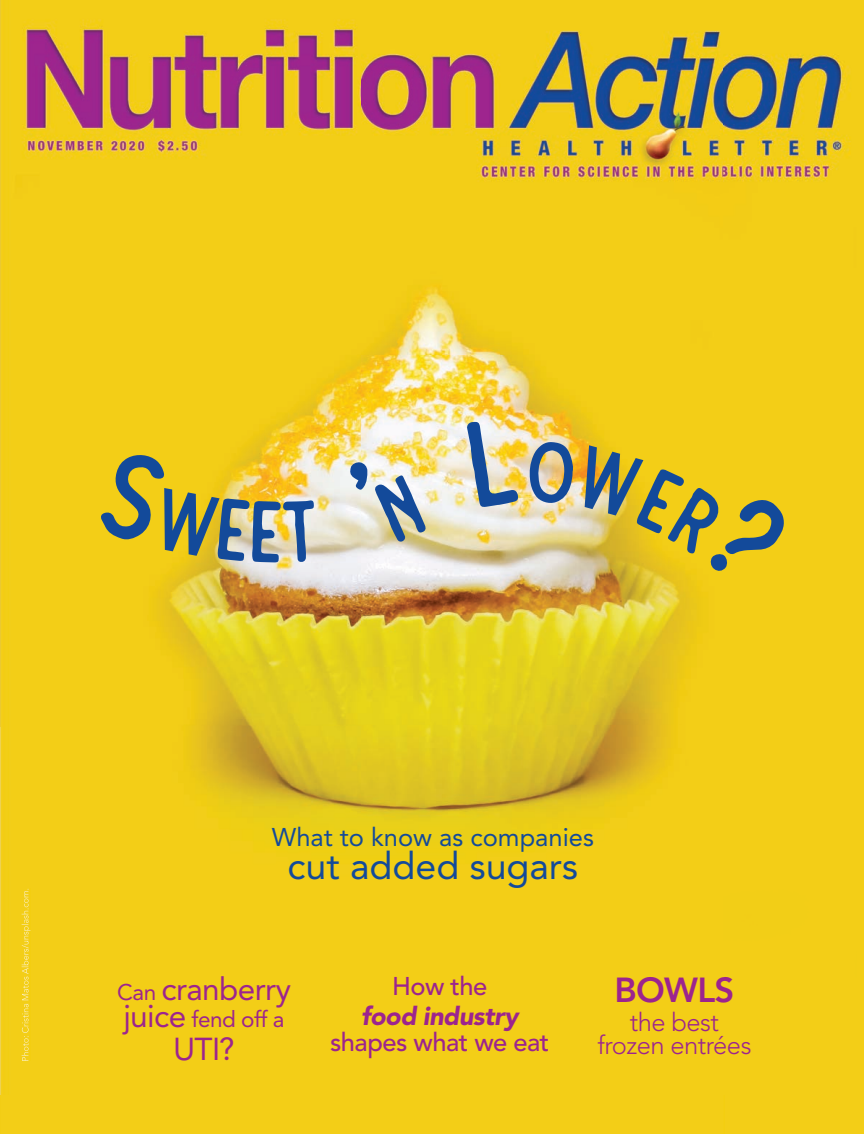
<style>
.page{position:relative;width:864px;height:1134px;background:#fff}
.page>*{position:absolute;margin:0;border:0;box-sizing:border-box;transform-origin:0 0}
.t1{font:37.5px "Avenir LT Std";color:#134a9a}
.t2{font:800 34.5px "Avenir LT Std";letter-spacing:-.02em;color:#9c248e}
.t3{font:31.5px "Avenir LT Std";letter-spacing:-.02em;color:#9c248e}
.t4{font:500 25.5px "Avenir LT Std";letter-spacing:-.02em;color:#9c248e}
.t5{font:25.5px "Avenir LT Std";color:#134a9a}
.t6{font:300 25.5px/23px "Avenir LT Std";letter-spacing:-.02em;color:#9c248e;text-align:center}
.t7{font:italic 900 25.5px "Avenir LT Std";letter-spacing:-.02em;color:#9c248e}
.t8{font:22.5px "Avenir LT Std";letter-spacing:-.02em;color:#9c248e}
.s1{font-size:22.5px}
.s2{font-size:31.5px}
</style>
<div class="page">
<img style="left:0;top:0;width:863px;height:1133px">
<img style="left:22px;top:888px;width:8px;height:172px">
<svg style="left:96px;top:446px;width:221px;height:117px;background:#f0d046"></svg>
<svg style="left:346px;top:459px;width:81px;height:84px"></svg>
<svg style="left:466px;top:416px;width:53px;height:92px"></svg>
<svg style="left:527px;top:441px;width:266px;height:147px;background:#eccb3e"></svg>
<p class="t5" style="left:272px;top:822px;width:323px">What to know as companies</p>
<h1 class="t1" style="left:287px;top:844px;width:292px">cut added sugars</h1>
<p class="t3" style="left:117px;top:970px;width:175px"><span class="s1">Can</span> cranberry</p>
<p class="t8" style="left:123px;top:1006px;width:163px"><span class="s2">juice</span> fend off a</p>
<p class="t3" style="left:173px;top:1030px;width:63px">UTI?</p>
<p class="t4" style="left:392px;top:971px;width:97px">How the</p>
<p class="t7" style="left:361px;top:1001px;width:158px">food industry</p>
<p class="t4" style="left:330px;top:1027px;width:220px">shapes what we eat</p>
<h2 class="t2" style="left:614px;top:969px;width:121px">BOWLS</h2>
<p class="t6" style="left:597px;top:1010px;width:156px">the best frozen entrées</p>
</div>
